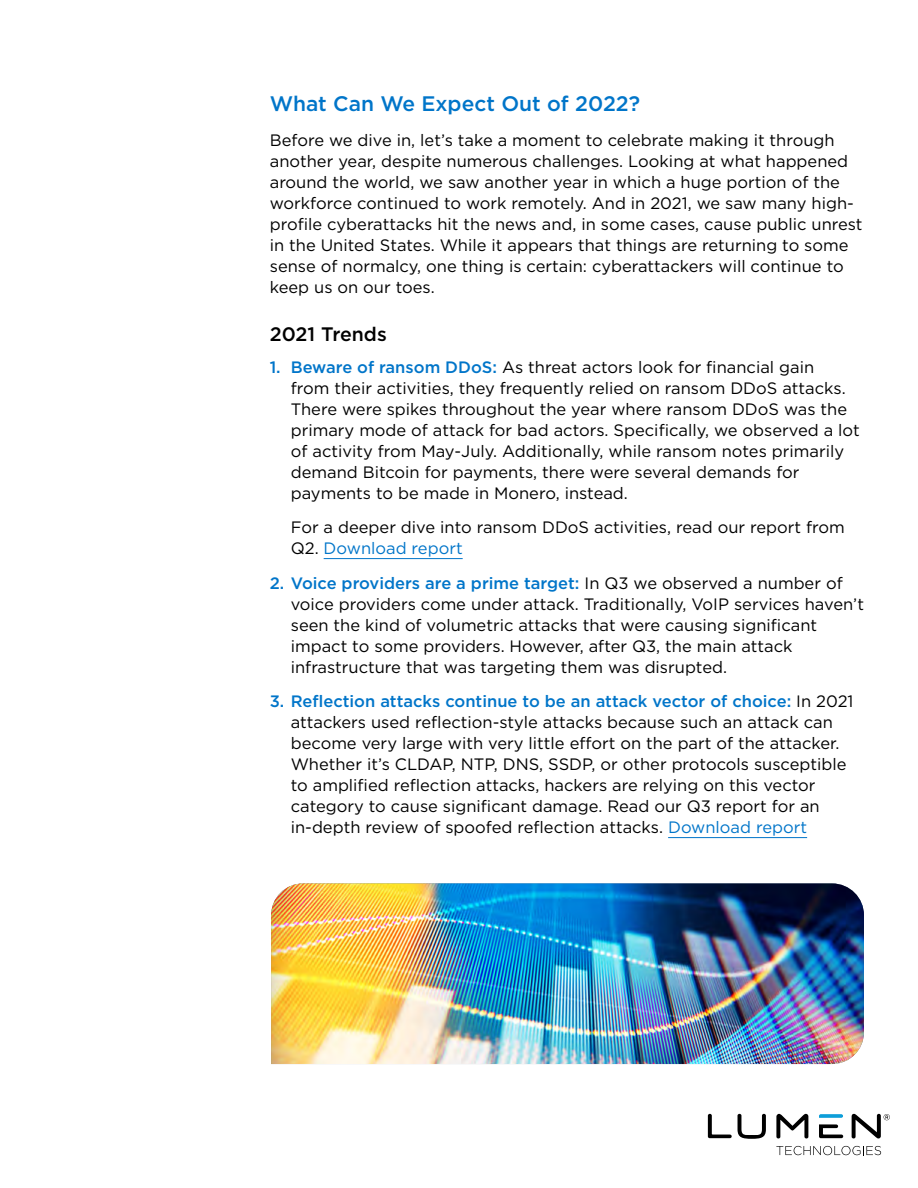
<style>
.page{position:relative;width:918px;height:1188px;background:#fff}
.page>*{position:absolute;margin:0;border:0;box-sizing:border-box;transform-origin:0 0}
.t1{font:500 21px "Gotham";color:#0075c9}
.t2{font:500 19.5px "Gotham";color:#000}
.t3{font:16.5px/21px "Gotham";color:#000}
.s1{font-weight:500;color:#0075c9}
.s2{color:#0075c9}
</style>
<div class="page">
<svg style="left:708px;top:1114px;width:24px;height:24px"></svg>
<svg style="left:738px;top:1114px;width:28px;height:25px"></svg>
<svg style="left:776px;top:1114px;width:32px;height:24px"></svg>
<svg style="left:819px;top:1114px;width:24px;height:4px"></svg>
<svg style="left:819px;top:1124px;width:24px;height:14px"></svg>
<svg style="left:852px;top:1114px;width:38px;height:24px"></svg>
<svg style="left:776px;top:1146px;width:105px;height:9px"></svg>
<hr style="left:324px;top:558px;width:139px;height:1px;background:#0075c9">
<hr style="left:668px;top:837px;width:139px;height:1px;background:#0075c9">
<img style="left:271px;top:883px;width:593px;height:181px">
<p class="t1" style="left:270px;top:90px;width:372px">What Can We Expect Out of 2022?</p>
<p class="t3" style="left:270px;top:129px;width:594px">Before we dive in, let’s take a moment to celebrate making it through another year, despite numerous challenges. Looking at what happened around the world, we saw another year in which a huge portion of the workforce continued to work remotely. And in 2021, we saw many high&shy;profile cyberattacks hit the news and, in some cases, cause public unrest in the United States. While it appears that things are returning to some sense of normalcy, one thing is certain: cyberattackers will continue to keep us on our toes.</p>
<p class="t2" style="left:270px;top:321px;width:119px">2021 Trends</p>
<p class="t3" style="left:291px;top:356px;width:571px;text-indent:-21px"><span class="s1">1. Beware of ransom DDoS:</span> As threat actors look for financial gain<br>from their activities, they frequently relied on ransom DDoS attacks.<br>There were spikes throughout the year where ransom DDoS was the primary mode of attack for bad actors. Specifically, we observed a lot of activity from May-July. Additionally, while ransom notes primarily demand Bitcoin for payments, there were several demands for payments to be made in Monero, instead.</p>
<p class="t3" style="left:291px;top:516px;width:556px">For a deeper dive into ransom DDoS activities, read our report from<br>Q2. <span class="s2">Download report</span></p>
<p class="t3" style="left:291px;top:572px;width:575px;text-indent:-21px"><span class="s1">2. Voice providers are a prime target:</span> In Q3 we observed a number of voice providers come under attack. Traditionally, VoIP services haven’t seen the kind of volumetric attacks that were causing significant impact to some providers. However, after Q3, the main attack infrastructure that was targeting them was disrupted.</p>
<p class="t3" style="left:291px;top:690px;width:564px;text-indent:-21px"><span class="s1">3. Reflection attacks continue to be an attack vector of choice:</span> In 2021 attackers used reflection-style attacks because such an attack can become very large with very little effort on the part of the attacker.<br>Whether it’s CLDAP, NTP, DNS, SSDP, or other protocols susceptible to amplified reflection attacks, hackers are relying on this vector category to cause significant damage. Read our Q3 report for an in-depth review of spoofed reflection attacks. <span class="s2">Download report</span></p>
</div>
